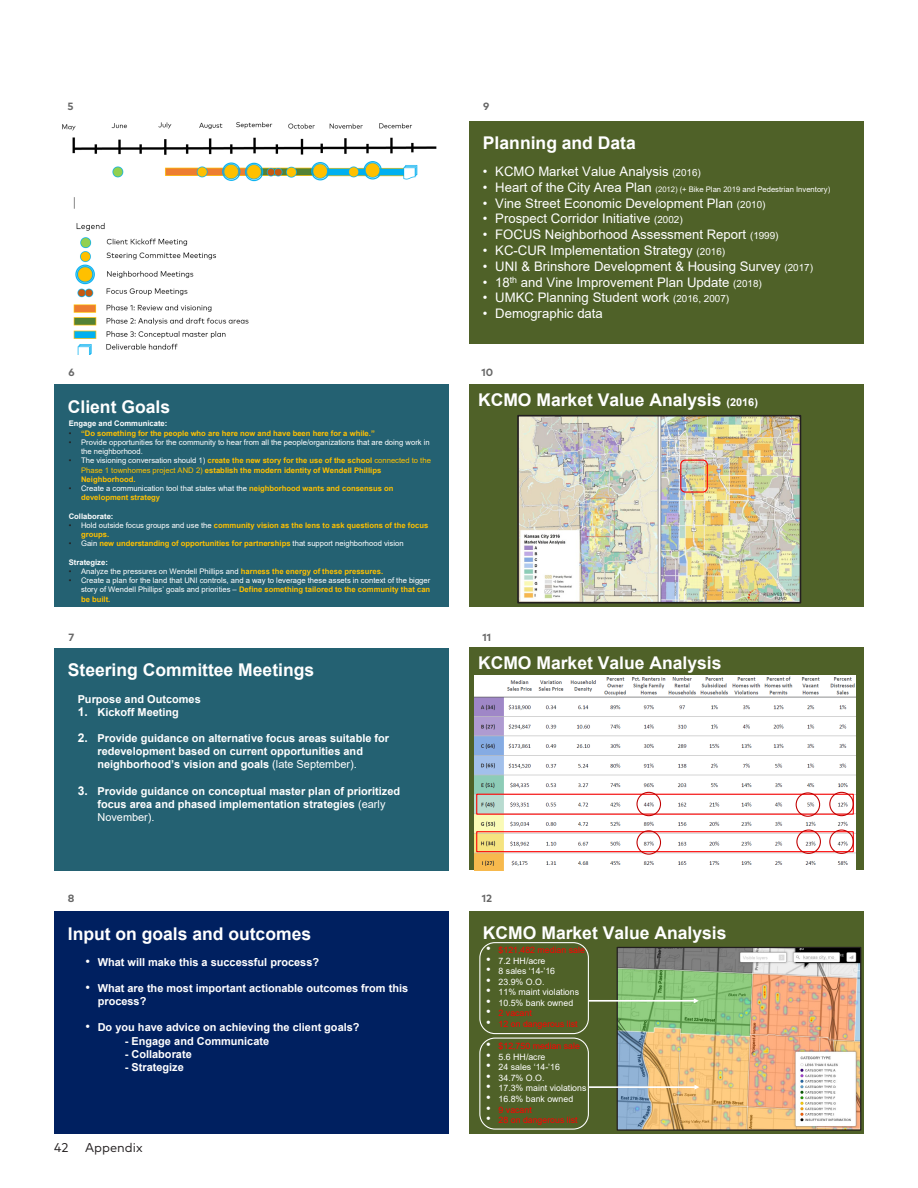
<style>
.page{position:relative;width:918px;height:1188px;background:#fff}
.page>*{position:absolute;margin:0;border:0;box-sizing:border-box;transform-origin:0 0}
.t1{font:700 17.55px "Arial";color:#fff}
.t2{font:13.2px "Arial";color:#fff}
.t3{font:12.75px "Mark OT";color:#231f20}
.t4{font:700 10.95px/13.2px "Arial";color:#fff}
.t5{font:700 10.5px "Mark OT";color:#666}
.t6{font:8.85px "Arial";color:#fff}
.t7{font:8.85px "Arial";color:#f00}
.t8{font:700 7.65px/9.1px "Arial";color:#ffc000}
.t9{font:7.65px/9.1px "Arial";color:#fff}
.t10{font:700 7.65px "Arial";color:#fff}
.s1{font-size:9.9px}
.s2{font-size:13.2px}
.s3{font-weight:400;color:#231f20}
.s4{color:#231f20}
.s5{font-weight:400;color:#fff}
.s6{font-weight:400}
.s7{font-weight:700;color:#ffc000}
.s8{font-size:10.95px}
.s9{font-size:12.15px}
.s10{font-weight:400;font-size:13.2px}
.s11{font-size:13.2px;color:#fff}
</style>
<div class="page">
<img style="left:62px;top:122px;width:375px;height:232px">
<div style="left:54px;top:385px;width:395px;height:222px;background:#246172"></div>
<div style="left:54px;top:648px;width:395px;height:222px;background:#246172"></div>
<div style="left:54px;top:911px;width:395px;height:223px;background:#002060"></div>
<div style="left:469px;top:122px;width:395px;height:222px;background:#4f6128"></div>
<div style="left:469px;top:385px;width:395px;height:222px;background:#4f6128"></div>
<img style="left:520px;top:418px;width:278px;height:183px">
<div style="left:517px;top:415px;width:284px;height:189px;border:2px solid #231f20"></div>
<div style="left:680px;top:460px;width:28px;height:33px;border:1px solid #f00;border-radius:4px"></div>
<div style="left:469px;top:648px;width:395px;height:222px;background:#4f6128"></div>
<img style="left:474px;top:675px;width:382px;height:195px">
<div style="left:476px;top:794px;width:378px;height:21px;border:1px solid #f00"></div>
<div style="left:476px;top:831px;width:378px;height:21px;border:1px solid #f00"></div>
<div style="left:636px;top:792px;width:25px;height:24px;border:1px solid #c00000;border-radius:50%"></div>
<div style="left:636px;top:830px;width:25px;height:25px;border:1px solid #c00000;border-radius:50%"></div>
<div style="left:796px;top:830px;width:25px;height:24px;border:1px solid #c00000;border-radius:50%"></div>
<div style="left:796px;top:792px;width:24px;height:25px;border:1px solid #c00000;border-radius:50%"></div>
<div style="left:829px;top:792px;width:25px;height:24px;border:1px solid #c00000;border-radius:50%"></div>
<div style="left:829px;top:830px;width:25px;height:24px;border:1px solid #c00000;border-radius:50%"></div>
<div style="left:469px;top:911px;width:395px;height:222px;background:#4f6128"></div>
<img style="left:619px;top:949px;width:240px;height:180px">
<div style="left:617px;top:947px;width:244px;height:184px;border:1px solid #231f20"></div>
<div style="left:479px;top:1038px;width:110px;height:92px;border:1px solid #fff;border-radius:15px"></div>
<div style="left:479px;top:942px;width:110px;height:92px;border:1px solid #fff;border-radius:15px"></div>
<hr style="left:588px;top:1000px;width:107px;height:2px;background:#fff">
<svg style="left:694px;top:998px;width:5px;height:5px"></svg>
<hr style="left:589px;top:1086px;width:106px;height:2px;background:#fff">
<svg style="left:694px;top:1085px;width:5px;height:5px"></svg>
<p class="t5" style="left:68px;top:99px;width:8px">5</p>
<p class="t5" style="left:483px;top:99px;width:8px">9</p>
<p class="t1" style="left:483px;top:131px;width:154px">Planning and Data</p>
<p class="t2" style="left:483px;top:162px;width:219px">• KCMO Market Value Analysis <span class="s1">(2016)</span></p>
<p class="t9" style="left:483px;top:185px;width:349px"><span class="s2">• Heart of the City Area Plan</span> (2012) (+ Bike Plan 2019 and Pedestrian Inventory)</p>
<p class="t2" style="left:483px;top:194px;width:284px">• Vine Street Economic Development Plan <span class="s1">(2010)</span></p>
<p class="t2" style="left:483px;top:210px;width:201px">• Prospect Corridor Initiative <span class="s1">(2002)</span></p>
<p class="t2" style="left:483px;top:226px;width:297px">• FOCUS Neighborhood Assessment Report <span class="s1">(1999)</span></p>
<p class="t2" style="left:483px;top:241px;width:244px">• KC-CUR Implementation Strategy <span class="s1">(2016)</span></p>
<p class="t2" style="left:483px;top:257px;width:332px">• UNI &amp; Brinshore Development &amp; Housing Survey <span class="s1">(2017)</span></p>
<p class="t2" style="left:483px;top:273px;width:280px">• 18<sup>th</sup> and Vine Improvement Plan Update <span class="s1">(2018)</span></p>
<p class="t2" style="left:483px;top:289px;width:248px">• UMKC Planning Student work <span class="s1">(2016, 2007)</span></p>
<p class="t2" style="left:483px;top:304px;width:121px">• Demographic data</p>
<p class="t5" style="left:69px;top:366px;width:8px">6</p>
<p class="t5" style="left:482px;top:366px;width:13px">10</p>
<p class="t1" style="left:68px;top:394px;width:104px">Client Goals</p>
<p class="t10" style="left:69px;top:418px;width:100px">Engage and Communicate:</p>
<p class="t8" style="left:69px;top:429px;width:308px"><span class="s3">•</span> “Do something for the people who are here now and have been here for a while.”</p>
<p class="t9" style="left:81px;top:438px;width:350px;text-indent:-12px"><span class="s4">•</span> Provide opportunities for the community to hear from all the people/organizations that are doing work in the neighborhood.</p>
<p class="t8" style="left:81px;top:456px;width:351px;text-indent:-12px"><span class="s3">•</span> <span class="s5">The visioning conversation should 1)</span> create the new story for the use of the school <span class="s6">connected to the<br>Phase 1 townhomes project AND 2)</span> establish the modern identity of Wendell Phillips<br>Neighborhood.</p>
<p class="t8" style="left:81px;top:484px;width:314px;text-indent:-12px"><span class="s3">•</span> <span class="s5">Create a communication tool that states what the</span> neighborhood wants and consensus on development strategy</p>
<p class="t10" style="left:69px;top:511px;width:46px">Collaborate:</p>
<p class="t8" style="left:81px;top:521px;width:349px;text-indent:-12px"><span class="s3">•</span> <span class="s5">Hold outside focus groups and use the</span> community vision as the lens to ask questions of the focus groups.</p>
<p class="t8" style="left:69px;top:539px;width:336px"><span class="s3">•</span> <span class="s5">Gain</span> new understanding of opportunities for partnerships <span class="s5">that support neighborhood vision</span></p>
<p class="t10" style="left:69px;top:557px;width:41px">Strategize:</p>
<p class="t9" style="left:69px;top:567px;width:316px"><span class="s4">•</span> Analyze the pressures on Wendell Phillips and <span class="s7">harness the energy of these pressures.</span></p>
<p class="t9" style="left:81px;top:576px;width:351px;text-align:justify;text-indent:-12px"><span class="s4">•</span> Create a plan for the land that UNI controls, and a way to leverage these assets in context of the bigger story of Wendell Phillips’ goals and priorities – <span class="s7">Define something tailored to the community that can be built.</span></p>
<p class="t1" style="left:478px;top:387px;width:282px">KCMO Market Value Analysis <span class="s8">(2016)</span></p>
<p class="t5" style="left:68px;top:630px;width:7px">7</p>
<p class="t5" style="left:483px;top:630px;width:10px">11</p>
<p class="t1" style="left:68px;top:657px;width:248px">Steering Committee Meetings</p>
<p class="t4" style="left:78px;top:692px;width:125px">Purpose and Outcomes</p>
<p class="t4" style="left:78px;top:706px;width:103px"><span class="s9">1.</span> Kickoff Meeting</p>
<p class="t4" style="left:97px;top:732px;width:293px;text-indent:-20px"><span class="s9">2.</span> Provide guidance on alternative focus areas suitable for redevelopment based on current opportunities and neighborhood’s vision and goals <span class="s6">(late September).</span></p>
<p class="t4" style="left:97px;top:785px;width:304px;text-indent:-20px"><span class="s9">3.</span> Provide guidance on conceptual master plan of prioritized focus area and phased implementation strategies <span class="s6">(early<br>November).</span></p>
<p class="t1" style="left:478px;top:650px;width:245px">KCMO Market Value Analysis</p>
<p class="t5" style="left:68px;top:891px;width:8px">8</p>
<p class="t5" style="left:482px;top:891px;width:12px">12</p>
<p class="t1" style="left:68px;top:921px;width:245px">Input on goals and outcomes</p>
<p class="t4" style="left:85px;top:955px;width:235px"><span class="s10">•</span> What will make this a successful process?</p>
<p class="t4" style="left:98px;top:982px;width:312px;text-indent:-12px"><span class="s10">•</span> What are the most important actionable outcomes from this process?</p>
<p class="t4" style="left:85px;top:1021px;width:276px"><span class="s10">•</span> Do you have advice on achieving the client goals?</p>
<p class="t4" style="left:125px;top:1034px;width:146px">- Engage and Communicate</p>
<p class="t4" style="left:125px;top:1047px;width:68px">- Collaborate</p>
<p class="t4" style="left:125px;top:1061px;width:61px">- Strategize</p>
<h3 class="t3" style="left:54px;top:1140px;width:16px">42</h3>
<h3 class="t3" style="left:85px;top:1140px;width:59px">Appendix</h3>
<p class="t1" style="left:483px;top:920px;width:245px">KCMO Market Value Analysis</p>
<p class="t7" style="left:486px;top:944px;width:100px"><span class="s11">•</span> $121,482 median sale</p>
<p class="t6" style="left:486px;top:954px;width:61px"><span class="s2">•</span> 7.2 HH/acre</p>
<p class="t6" style="left:486px;top:965px;width:70px"><span class="s2">•</span> 8 sales ‘14-’16</p>
<p class="t6" style="left:486px;top:975px;width:60px"><span class="s2">•</span> 23.9% O.O.</p>
<p class="t6" style="left:486px;top:986px;width:94px"><span class="s2">•</span> 11% maint violations</p>
<p class="t6" style="left:486px;top:997px;width:88px"><span class="s2">•</span> 10.5% bank owned</p>
<p class="t7" style="left:486px;top:1007px;width:47px"><span class="s11">•</span> 2 vacant</p>
<p class="t7" style="left:486px;top:1018px;width:93px"><span class="s11">•</span> 12 on dangerous list</p>
<p class="t7" style="left:486px;top:1040px;width:95px"><span class="s11">•</span> $12,750 median sale</p>
<p class="t6" style="left:486px;top:1051px;width:61px"><span class="s2">•</span> 5.6 HH/acre</p>
<p class="t6" style="left:486px;top:1061px;width:75px"><span class="s2">•</span> 24 sales ‘14-’16</p>
<p class="t6" style="left:486px;top:1072px;width:60px"><span class="s2">•</span> 34.7% O.O.</p>
<p class="t6" style="left:486px;top:1082px;width:102px"><span class="s2">•</span> 17.3% maint violations</p>
<p class="t6" style="left:486px;top:1093px;width:88px"><span class="s2">•</span> 16.8% bank owned</p>
<p class="t7" style="left:486px;top:1103px;width:47px"><span class="s11">•</span> 9 vacant</p>
<p class="t7" style="left:486px;top:1114px;width:93px"><span class="s11">•</span> 28 on dangerous list</p>
</div>
